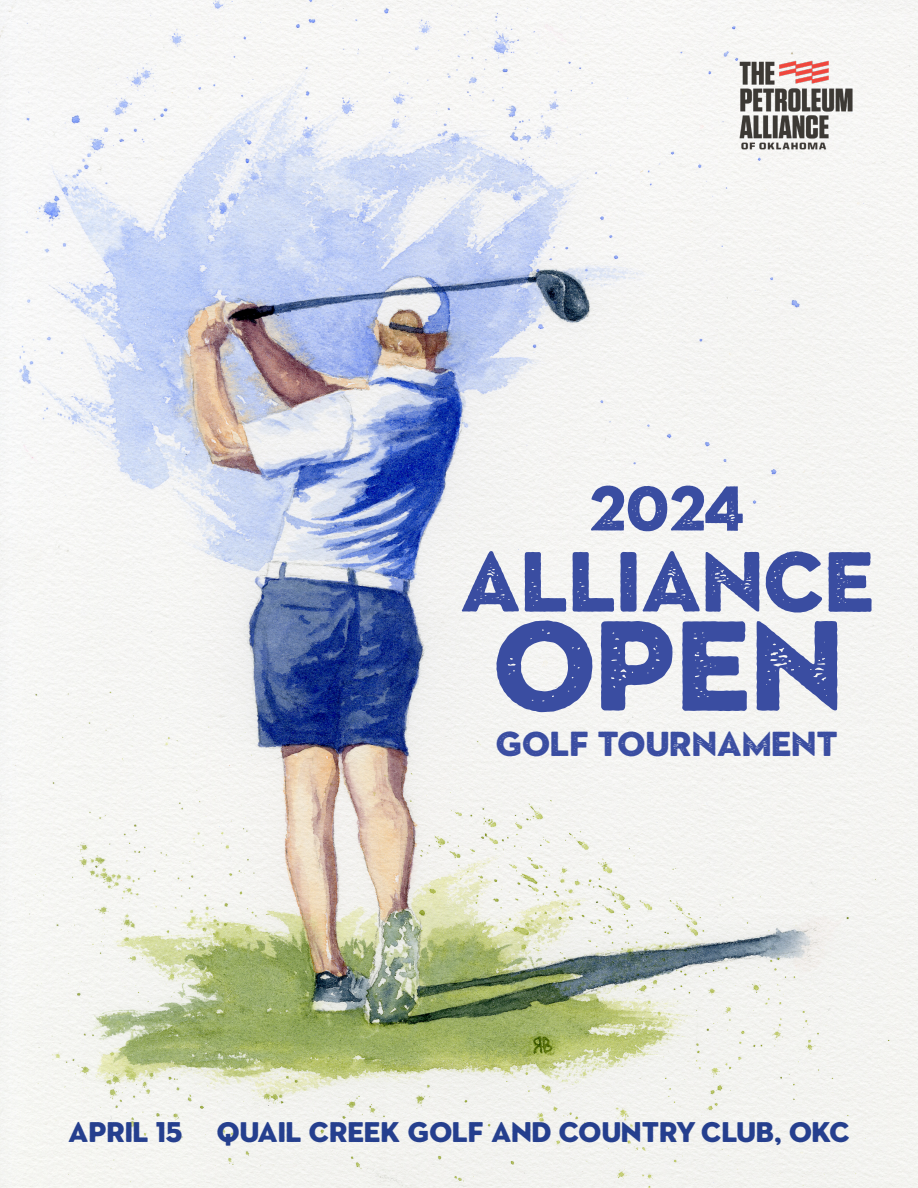
<style>
.page{position:relative;width:918px;height:1188px;background:#fff}
.page>*{position:absolute;margin:0;border:0;box-sizing:border-box;transform-origin:0 0}
.t1{font:121.5px "Sonder Sans Black Rough";color:#3a4da1}
.t2{font:81px "Sonder Sans Black Rough";color:#3a4da1}
.t3{font:60px "Sonder Sans Black Rough";color:#3a4da1}
.t4{font:33px "Sonder Sans Black Rough";color:#3a4da1}
.t5{font:900 27px "Sonder Sans";color:#253f8e}
</style>
<div class="page">
<img style="left:0;top:0;width:918px;height:1188px">
<img style="left:718px;top:39px;width:157px;height:132px">
<p class="t3" style="left:589px;top:482px;width:158px">2024</p>
<p class="t2" style="left:459px;top:546px;width:417px">ALLIANCE</p>
<p class="t1" style="left:492px;top:612px;width:352px">OPEN</p>
<p class="t4" style="left:495px;top:729px;width:344px">GOLF TOURNAMENT</p>
<p class="t5" style="left:68px;top:1120px;width:116px">APRIL 15</p>
<p class="t5" style="left:217px;top:1120px;width:635px">QUAIL CREEK GOLF and COUNTRY CLUB, OKC</p>
</div>
